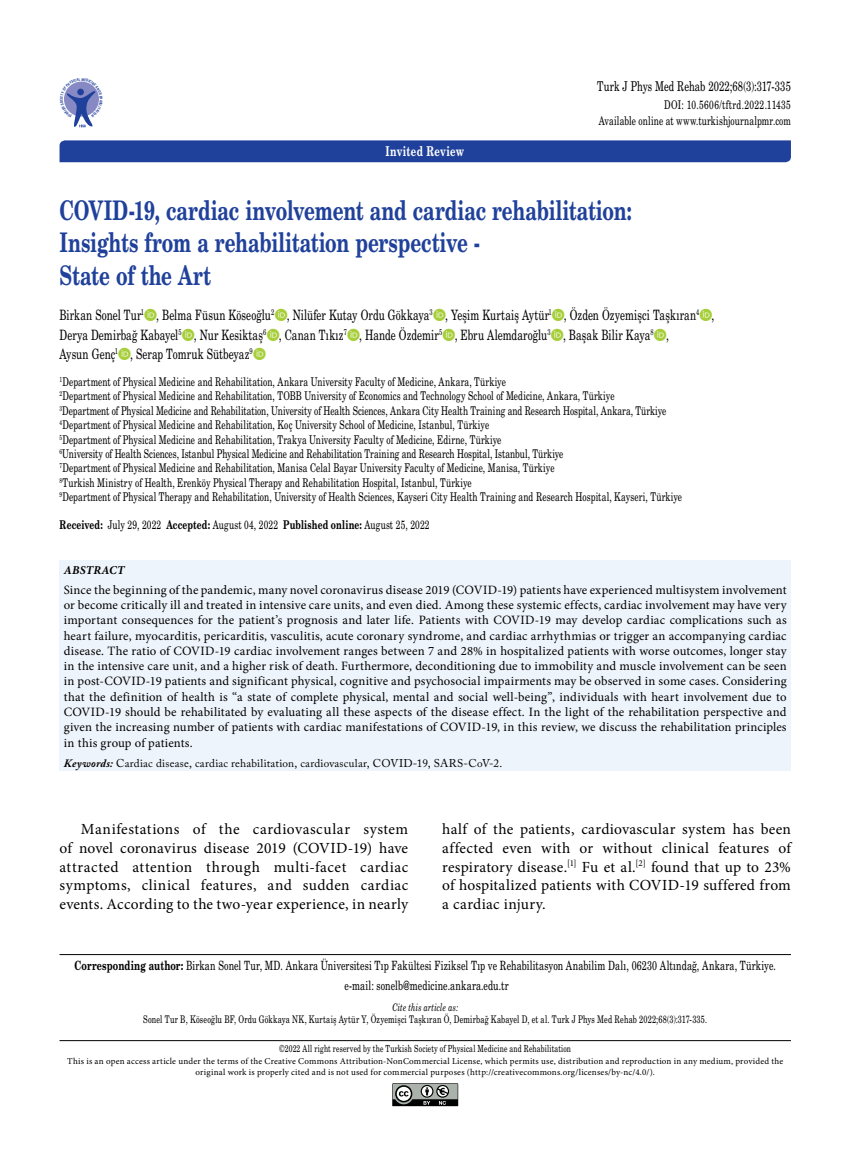
<style>
.page{position:relative;width:859px;height:1170px;background:#fff}
.page>*{position:absolute;margin:0;border:0;box-sizing:border-box;transform-origin:0 0}
.t1{font:27px/32.4px "Madison Bold Tr";letter-spacing:-.005em;color:#20419b}
.t2{font:15.45px/18.6px "Minion Pro";letter-spacing:.015em;color:#000;text-align:justify}
.t3{font:14.25px/19.5px "Madison Tr";letter-spacing:.005em;color:#000}
.t4{font:13.5px "Madison Tr";letter-spacing:.005em;color:#000}
.t5{font:13.5px "Madison Bold Tr";letter-spacing:.025em;color:#fff}
.t6{font:12.75px/15.3px "Minion Pro";letter-spacing:.005em;color:#000;text-align:justify}
.t7{font:12.75px/19.5px "Madison Tr";letter-spacing:.01em;color:#000;text-align:center}
.t8{font:12px/14.4px "Madison Tr";letter-spacing:.01em;color:#000;text-align:right}
.t9{font:italic 700 12px "Minion Pro";letter-spacing:.015em;color:#000}
.t10{font:11.25px "Adobe Caslon Pro";letter-spacing:.02em;color:#000}
.t11{font:10.5px "Madison Tr";letter-spacing:.015em;color:#000}
.t12{font:10.5px "Madison Italic Tr";letter-spacing:.015em;color:#000}
.t13{font:9.75px "Madison Tr";letter-spacing:.02em;color:#000}
.t14{font:9px/10.8px "Minion Pro";letter-spacing:.02em;color:#000;text-align:center}
.t15{font:3.6px "Helvetica Cond Bold Tr";color:#20419b}
.s1{font-family:"Madison Bold Tr"}
.s2{font-weight:700;font-style:italic}
</style>
<div class="page">
<div style="left:60px;top:140px;width:731px;height:22px;background:#20419b"></div>
<div style="left:60px;top:560px;width:731px;height:211px;background:#eef4fb"></div>
<hr style="left:60px;top:954px;width:731px;height:1px;background:#000">
<hr style="left:60px;top:1040px;width:731px;height:1px;background:#000">
<svg style="left:392px;top:1083px;width:66px;height:23px;background:#727572"></svg>
<svg style="left:64px;top:81px;width:35px;height:47px"></svg>
<p class="t15" style="left:59px;top:100px;width:4px;rotate:-90deg">C</p>
<p class="t5" style="left:385px;top:143px;width:80px">Invited Review</p>
<p class="t4" style="left:597px;top:78px;width:195px">Turk J Phys Med Rehab 2022;68(3):317-335</p>
<p class="t8" style="left:599px;top:97px;width:194px;line-height:15.6px">DOI: 10.5606/tftrd.2022.11435<br>Available online at www.turkishjournalpmr.com</p>
<h1 class="t1" style="left:60px;top:193px;width:574px">COVID-19, cardiac involvement and cardiac rehabilitation:<br>Insights from a rehabilitation perspective -<br>State of the Art</h1>
<p class="t3" style="left:60px;top:305px;width:656px">Birkan Sonel Tur<sup>1</sup> , Belma Füsun Köseoğlu<sup>2</sup> , Nilüfer Kutay Ordu Gökkaya<sup>3</sup> , Yeşim Kurtaiş Aytür<sup>1</sup> , Özden Özyemişci Taşkıran<sup>4</sup> ,<br>Derya Demirbağ Kabayel<sup>5</sup> , Nur Kesiktaş<sup>6</sup> , Canan Tıkız<sup>7</sup> , Hande Özdemir<sup>5</sup> , Ebru Alemdaroğlu<sup>3</sup> , Başak Bilir Kaya<sup>8</sup> ,<br>Aysun Genç<sup>1</sup> , Serap Tomruk Sütbeyaz<sup>9</sup></p>
<p class="t8" style="left:60px;top:374px;width:624px;text-align:left"><sup>1</sup>Department of Physical Medicine and Rehabilitation, Ankara University Faculty of Medicine, Ankara, Türkiye<br><sup>2</sup>Department of Physical Medicine and Rehabilitation, TOBB University of Economics and Technology School of Medicine, Ankara, Türkiye<br><sup>3</sup>Department of Physical Medicine and Rehabilitation, University of Health Sciences, Ankara City Health Training and Research Hospital, Ankara, Türkiye <sup>4</sup>Department of Physical Medicine and Rehabilitation, Koç University School of Medicine, Istanbul, Türkiye<br><sup>5</sup>Department of Physical Medicine and Rehabilitation, Trakya University Faculty of Medicine, Edirne, Türkiye<br><sup>6</sup>University of Health Sciences, Istanbul Physical Medicine and Rehabilitation Training and Research Hospital, Istanbul, Türkiye<br><sup>7</sup>Department of Physical Medicine and Rehabilitation, Manisa Celal Bayar University Faculty of Medicine, Manisa, Türkiye<br><sup>8</sup>Turkish Ministry of Health, Erenköy Physical Therapy and Rehabilitation Hospital, Istanbul, Türkiye<br><sup>9</sup>Department of Physical Therapy and Rehabilitation, University of Health Sciences, Kayseri City Health Training and Research Hospital, Kayseri, Türkiye</p>
<p class="t8" style="left:60px;top:517px;width:371px"><span class="s1">Received:</span> July 29, 2022 <span class="s1">Accepted:</span> August 04, 2022 <span class="s1">Published online:</span> August 25, 2022</p>
<p class="t9" style="left:64px;top:561px;width:62px">ABSTRACT</p>
<p class="t6" style="left:64px;top:582px;width:724px">Since the beginning of the pandemic, many novel coronavirus disease 2019 (COVID-19) patients have experienced multisystem involvement or become critically ill and treated in intensive care units, and even died. Among these systemic effects, cardiac involvement may have very important consequences for the patient’s prognosis and later life. Patients with COVID-19 may develop cardiac complications such as heart failure, myocarditis, pericarditis, vasculitis, acute coronary syndrome, and cardiac arrhythmias or trigger an accompanying cardiac disease. The ratio of COVID-19 cardiac involvement ranges between 7 and 28% in hospitalized patients with worse outcomes, longer stay in the intensive care unit, and a higher risk of death. Furthermore, deconditioning due to immobility and muscle involvement can be seen in post-COVID-19 patients and significant physical, cognitive and psychosocial impairments may be observed in some cases. Considering that the definition of health is “a state of complete physical, mental and social well-being”, individuals with heart involvement due to COVID-19 should be rehabilitated by evaluating all these aspects of the disease effect. In the light of the rehabilitation perspective and given the increasing number of patients with cardiac manifestations of COVID-19, in this review, we discuss the rehabilitation principles in this group of patients.</p>
<p class="t10" style="left:64px;top:756px;width:440px"><span class="s2">Keywords:</span> Cardiac disease, cardiac rehabilitation, cardiovascular, COVID-19, SARS-CoV-2.</p>
<p class="t2" style="left:60px;top:820px;width:350px;text-indent:21px">Manifestations of the cardiovascular system of novel coronavirus disease 2019 (COVID-19) have attracted attention through multi-facet cardiac symptoms, clinical features, and sudden cardiac events. According to the two-year experience, in nearly</p>
<p class="t2" style="left:442px;top:820px;width:350px">half of the patients, cardiovascular system has been affected even with or without clinical features of respiratory disease.<sup>[1]</sup> Fu et al.<sup>[2]</sup> found that up to 23% of hospitalized patients with COVID-19 suffered from a cardiac injury.</p>
<p class="t7" style="left:75px;top:955px;width:703px"><span class="s1">Corresponding author:</span> Birkan Sonel Tur, MD. Ankara Üniversitesi Tıp Fakültesi Fiziksel Tıp ve Rehabilitasyon Anabilim Dalı, 06230 Altındağ, Ankara, Türkiye. e-mail: sonelb@medicine.ankara.edu.tr</p>
<p class="t12" style="left:392px;top:1000px;width:67px">Cite this article as:</p>
<p class="t11" style="left:143px;top:1013px;width:565px">Sonel Tur B, Köseoğlu BF, Ordu Gökkaya NK, Kurtaiş Aytür Y, Özyemişci Taşkıran Ö, Demirbağ Kabayel D, et al. Turk J Phys Med Rehab 2022;68(3):317-335.</p>
<p class="t14" style="left:67px;top:1055px;width:717px">This is an open access article under the terms of the Creative Commons Attribution-NonCommercial License, which permits use, distribution and reproduction in any medium, provided the original work is properly cited and is not used for commercial purposes (http://creativecommons.org/licenses/by-nc/4.0/).</p>
<p class="t13" style="left:279px;top:1042px;width:293px">©2022 All right reserved by the Turkish Society of Physical Medicine and Rehabilitation</p>
</div>
